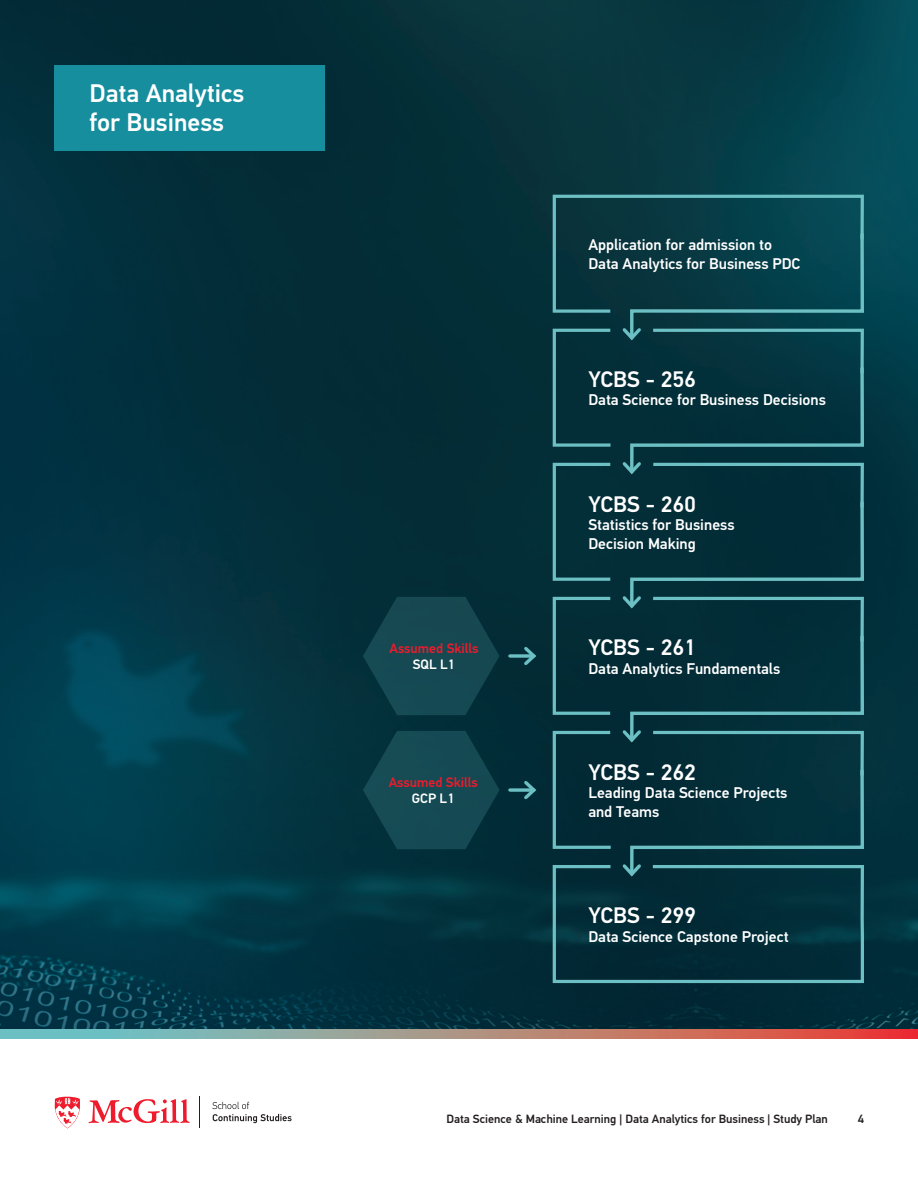
<style>
.page{position:relative;width:918px;height:1188px;background:#fff}
.page>*{position:absolute;margin:0;border:0;box-sizing:border-box;transform-origin:0 0}
.t1{font:500 25.5px/28.5px "PFDIN Text Pro";color:#fff}
.t2{font:500 22.5px "PFDIN Text Pro";color:#fff}
.t3{font:500 15.6px/18.6px "PFDIN Text Pro";color:#fff}
.t4{font:500 13.65px "PFDIN Text Pro";color:#ee1b2c}
.t5{font:500 13.65px "PFDIN Text Pro";color:#fff}
.t6{font:500 12px "PFDIN Text Pro";color:#231f20}
</style>
<div class="page">
<svg style="left:88px;top:1099px;width:102px;height:25px"></svg>
<svg style="left:55px;top:1097px;width:25px;height:31px"></svg>
<hr style="left:200px;top:1096px;width:1px;height:31px;background:#231f20">
<svg style="left:212px;top:1102px;width:80px;height:21px"></svg>
<svg style="left:0;top:1028px;width:918px;height:11px;background:#9a847d"></svg>
<img style="left:0;top:0;width:918px;height:1028px">
<div style="left:54px;top:65px;width:271px;height:86px;background:#168e9e"></div>
<svg style="left:551px;top:193px;width:315px;height:792px;background:#093943"></svg>
<svg style="left:363px;top:597px;width:137px;height:118px;background:#11424b"></svg>
<svg style="left:363px;top:731px;width:137px;height:118px;background:#10434d"></svg>
<svg style="left:510px;top:654px;width:11px;height:4px"></svg>
<svg style="left:521px;top:644px;width:18px;height:24px"></svg>
<svg style="left:510px;top:788px;width:11px;height:4px"></svg>
<svg style="left:521px;top:778px;width:18px;height:24px"></svg>
<p class="t1" style="left:89px;top:79px;width:156px">Data Analytics for Business</p>
<p class="t4" style="left:389px;top:640px;width:91px">Assumed Skills</p>
<p class="t5" style="left:413px;top:656px;width:44px">SQL L1</p>
<p class="t4" style="left:389px;top:774px;width:91px">Assumed Skills</p>
<p class="t5" style="left:412px;top:790px;width:44px">GCP L1</p>
<p class="t3" style="left:588px;top:236px;width:214px">Application for admission to<br>Data Analytics for Business PDC</p>
<p class="t2" style="left:588px;top:366px;width:109px">YCBS - 256</p>
<p class="t3" style="left:588px;top:391px;width:239px">Data Science for Business Decisions</p>
<p class="t2" style="left:588px;top:490px;width:109px">YCBS - 260</p>
<p class="t3" style="left:588px;top:516px;width:148px">Statistics for Business</p>
<p class="t3" style="left:588px;top:534px;width:109px">Decision Making</p>
<p class="t2" style="left:588px;top:634px;width:109px">YCBS - 261</p>
<p class="t3" style="left:588px;top:659px;width:193px">Data Analytics Fundamentals</p>
<p class="t2" style="left:588px;top:758px;width:109px">YCBS - 262</p>
<p class="t3" style="left:588px;top:784px;width:201px">Leading Data Science Projects</p>
<p class="t3" style="left:588px;top:803px;width:72px">and Teams</p>
<p class="t2" style="left:588px;top:902px;width:109px">YCBS - 299</p>
<p class="t3" style="left:588px;top:927px;width:202px">Data Science Capstone Project</p>
<p class="t6" style="left:447px;top:1112px;width:383px">Data Science &amp; Machine Learning | Data Analytics for Business | Study Plan</p>
<p class="t6" style="left:858px;top:1112px;width:8px">4</p>
</div>
